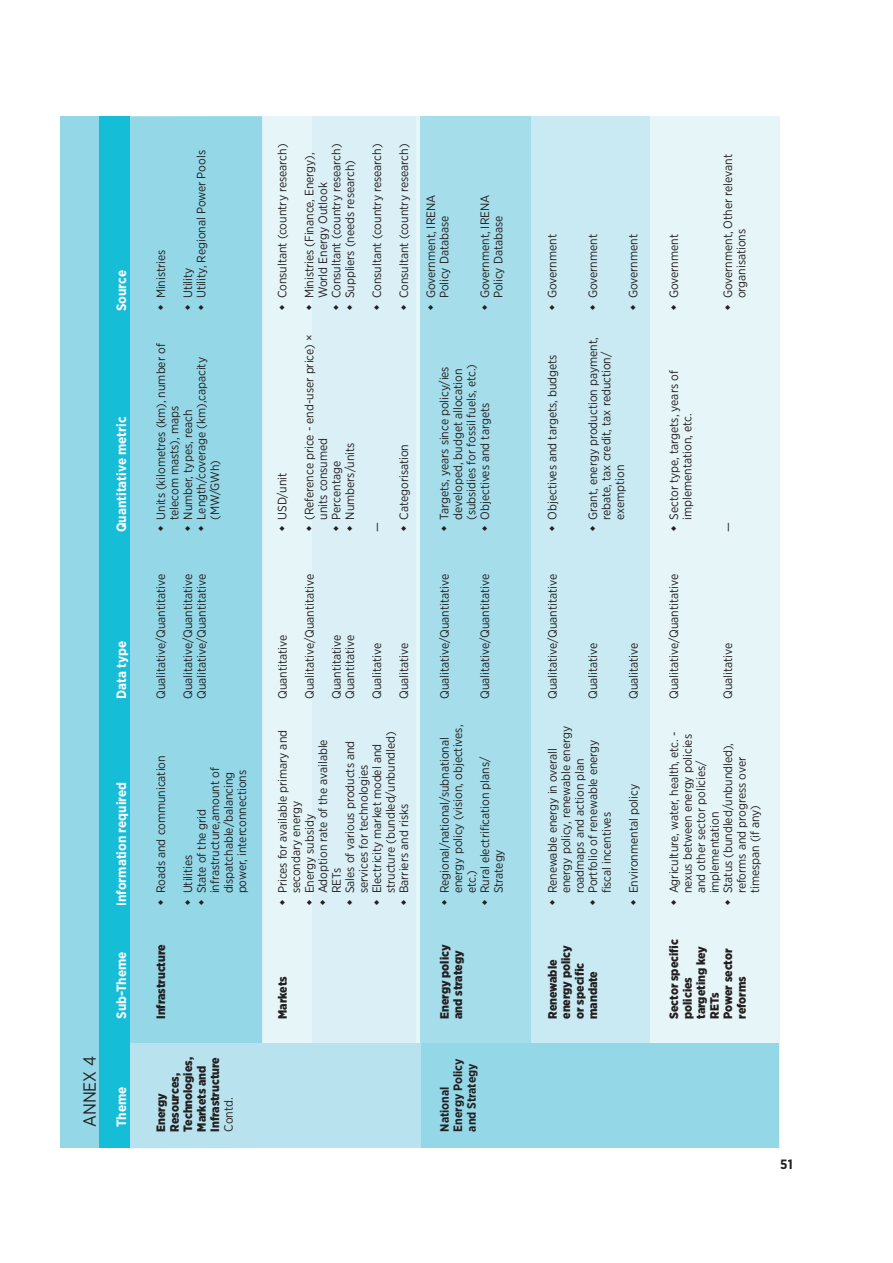
<style>
.page{position:relative;width:893px;height:1263px;background:#fff}
.page>*{position:absolute;margin:0;border:0;box-sizing:border-box;transform-origin:0 0}
.t1{font:17.55px "Gotham Narrow";color:#231f20}
.t2{font:700 13.5px "Gotham Narrow";color:#fff}
.t3{font:700 13.5px "Gotham Narrow";color:#231f20}
.t4{font:12.15px/13.5px "Gotham Narrow";letter-spacing:-.005em;color:#231f20}
.t5{font:900 12.15px/13.5px "Gotham Narrow";letter-spacing:-.005em;color:#231f20}
.t6{font:700 12.15px/13.5px "Gotham Narrow";letter-spacing:-.005em;color:#231f20}
</style>
<div class="page">
<div style="left:61px;top:116px;width:719px;height:1032px;background:#e6f5f8"></div>
<div style="left:530px;top:116px;width:119px;height:1032px;background:#c9eaf3"></div>
<div style="left:420px;top:116px;width:110px;height:1032px;background:#a5ddeb"></div>
<div style="left:312px;top:116px;width:103px;height:1032px;background:#daf0f6"></div>
<div style="left:129px;top:116px;width:133px;height:1032px;background:#94d7e7"></div>
<div style="left:421px;top:1043px;width:358px;height:105px;background:#94d7e7"></div>
<div style="left:61px;top:1043px;width:360px;height:105px;background:#b8e3ee"></div>
<div style="left:99px;top:116px;width:30px;height:1032px;background:#16bdd7"></div>
<div style="left:61px;top:116px;width:38px;height:1032px;background:#94d7e7"></div>
<p class="t2" style="left:113px;top:311px;width:42px;rotate:-90deg">Source</p>
<p class="t2" style="left:113px;top:532px;width:117px;rotate:-90deg">Quantitative metric</p>
<p class="t2" style="left:113px;top:699px;width:60px;rotate:-90deg">Data type</p>
<h1 class="t1" style="left:79px;top:1127px;width:73px;rotate:-90deg">ANNEX 4</h1>
<p class="t2" style="left:113px;top:906px;width:126px;rotate:-90deg">Information required</p>
<p class="t2" style="left:113px;top:1019px;width:69px;rotate:-90deg">Sub-Theme</p>
<p class="t2" style="left:113px;top:1127px;width:42px;rotate:-90deg">Theme</p>
<p class="t4" style="left:154px;top:298px;width:50px;rotate:-90deg">Ministries</p>
<p class="t4" style="left:181px;top:298px;width:150px;rotate:-90deg">Utility<br>Utility, Regional Power Pools</p>
<p class="t4" style="left:275px;top:298px;width:156px;rotate:-90deg">Consultant (country research)</p>
<p class="t4" style="left:302px;top:298px;width:156px;rotate:-90deg">Ministries (Finance, Energy),<br>World Energy Outlook<br>Consultant (country research)<br>Suppliers (needs research)</p>
<p class="t4" style="left:370px;top:298px;width:156px;rotate:-90deg">Consultant (country research)</p>
<p class="t4" style="left:397px;top:298px;width:156px;rotate:-90deg">Consultant (country research)</p>
<p class="t4" style="left:154px;top:520px;width:178px;rotate:-90deg">Units (kilometres (km), number of telecom masts), maps<br>Number, types, reach<br>Length/coverage (km),capacity (MW/GWh)</p>
<p class="t4" style="left:275px;top:520px;width:48px;rotate:-90deg">USD/unit</p>
<p class="t4" style="left:302px;top:520px;width:186px;rotate:-90deg">(Reference price - end-user price) × units consumed<br>Percentage<br>Numbers/units</p>
<p class="t4" style="left:370px;top:532px;width:11px;rotate:-90deg">—</p>
<p class="t4" style="left:397px;top:520px;width:77px;rotate:-90deg">Categorisation</p>
<p class="t4" style="left:424px;top:298px;width:105px;rotate:-90deg">Government, IRENA<br>Policy Database</p>
<p class="t4" style="left:478px;top:298px;width:105px;rotate:-90deg">Government, IRENA<br>Policy Database</p>
<p class="t4" style="left:545px;top:298px;width:66px;rotate:-90deg">Government</p>
<p class="t4" style="left:586px;top:298px;width:66px;rotate:-90deg">Government</p>
<p class="t4" style="left:626px;top:298px;width:66px;rotate:-90deg">Government</p>
<p class="t4" style="left:667px;top:298px;width:66px;rotate:-90deg">Government</p>
<p class="t4" style="left:437px;top:520px;width:157px;rotate:-90deg">Targets, years since policy/ies developed, budget allocation (subsidies for fossil fuels, etc.)<br>Objectives and targets</p>
<p class="t4" style="left:545px;top:520px;width:167px;rotate:-90deg">Objectives and targets, budgets</p>
<p class="t4" style="left:586px;top:520px;width:184px;rotate:-90deg">Grant, energy production payment, rebate, tax credit, tax reduction/ exemption</p>
<p class="t4" style="left:667px;top:520px;width:151px;rotate:-90deg">Sector type, targets, years of implementation, etc.</p>
<p class="t4" style="left:154px;top:699px;width:126px;rotate:-90deg">Qualitative/Quantitative</p>
<p class="t4" style="left:181px;top:699px;width:126px;rotate:-90deg">Qualitative/Quantitative<br>Qualitative/Quantitative</p>
<p class="t4" style="left:275px;top:699px;width:65px;rotate:-90deg">Quantitative</p>
<p class="t4" style="left:302px;top:699px;width:126px;rotate:-90deg">Qualitative/Quantitative</p>
<p class="t4" style="left:329px;top:699px;width:65px;rotate:-90deg">Quantitative<br>Quantitative</p>
<p class="t4" style="left:370px;top:699px;width:58px;rotate:-90deg">Qualitative</p>
<p class="t4" style="left:397px;top:699px;width:58px;rotate:-90deg">Qualitative</p>
<p class="t4" style="left:437px;top:699px;width:126px;rotate:-90deg">Qualitative/Quantitative</p>
<p class="t4" style="left:478px;top:699px;width:126px;rotate:-90deg">Qualitative/Quantitative</p>
<p class="t4" style="left:545px;top:699px;width:126px;rotate:-90deg">Qualitative/Quantitative</p>
<p class="t4" style="left:586px;top:699px;width:58px;rotate:-90deg">Qualitative</p>
<p class="t4" style="left:626px;top:699px;width:58px;rotate:-90deg">Qualitative</p>
<p class="t4" style="left:667px;top:699px;width:126px;rotate:-90deg">Qualitative/Quantitative</p>
<p class="t4" style="left:721px;top:298px;width:146px;rotate:-90deg">Government, Other relevant organisations</p>
<p class="t4" style="left:721px;top:532px;width:11px;rotate:-90deg">—</p>
<p class="t4" style="left:721px;top:699px;width:58px;rotate:-90deg">Qualitative</p>
<p class="t4" style="left:154px;top:893px;width:140px;rotate:-90deg">Roads and communication</p>
<p class="t4" style="left:181px;top:893px;width:127px;rotate:-90deg">Utilities<br>State of the grid infrastructure,amount of dispatchable/balancing power, interconnections</p>
<p class="t5" style="left:154px;top:1019px;width:76px;rotate:-90deg">Infrastructure</p>
<p class="t5" style="left:154px;top:1132px;width:76px;rotate:-90deg">Energy<br>Resources,<br>Technologies,<br>Markets and<br>Infrastructure</p>
<p class="t4" style="left:221px;top:1132px;width:36px;rotate:-90deg">Contd.</p>
<p class="t4" style="left:275px;top:893px;width:165px;rotate:-90deg">Prices for available primary and secondary energy<br>Energy subsidy<br>Adoption rate of the available<br>RETs<br>Sales of various products and services for technologies<br>Electricity market model and structure (bundled/unbundled)<br>Barriers and risks</p>
<p class="t4" style="left:437px;top:893px;width:170px;rotate:-90deg">Regional/national/subnational energy policy (vision, objectives, etc.)<br>Rural electrification plans/<br>Strategy</p>
<p class="t4" style="left:545px;top:893px;width:169px;rotate:-90deg">Renewable energy in overall energy policy, renewable energy roadmaps and action plan<br>Portfolio of renewable energy fiscal incentives</p>
<p class="t4" style="left:626px;top:893px;width:111px;rotate:-90deg">Environmental policy</p>
<p class="t4" style="left:667px;top:893px;width:163px;rotate:-90deg">Agriculture, water, health, etc. - nexus between energy policies and other sector policies/ implementation<br>Status (bundled/unbundled), reforms and progress over timespan (if any)</p>
<p class="t5" style="left:276px;top:1019px;width:44px;rotate:-90deg">Markets</p>
<p class="t5" style="left:438px;top:1019px;width:76px;rotate:-90deg">Energy policy and strategy</p>
<p class="t5" style="left:546px;top:1019px;width:75px;rotate:-90deg">Renewable energy policy or specific mandate</p>
<p class="t5" style="left:667px;top:1019px;width:81px;rotate:-90deg">Sector specific policies targeting key<br>RETs<br>Power sector reforms</p>
<p class="t6" style="left:438px;top:1132px;width:74px;rotate:-90deg">National<br>Energy Policy and Strategy</p>
<p class="t3" style="left:780px;top:1155px;width:14px">51</p>
</div>
